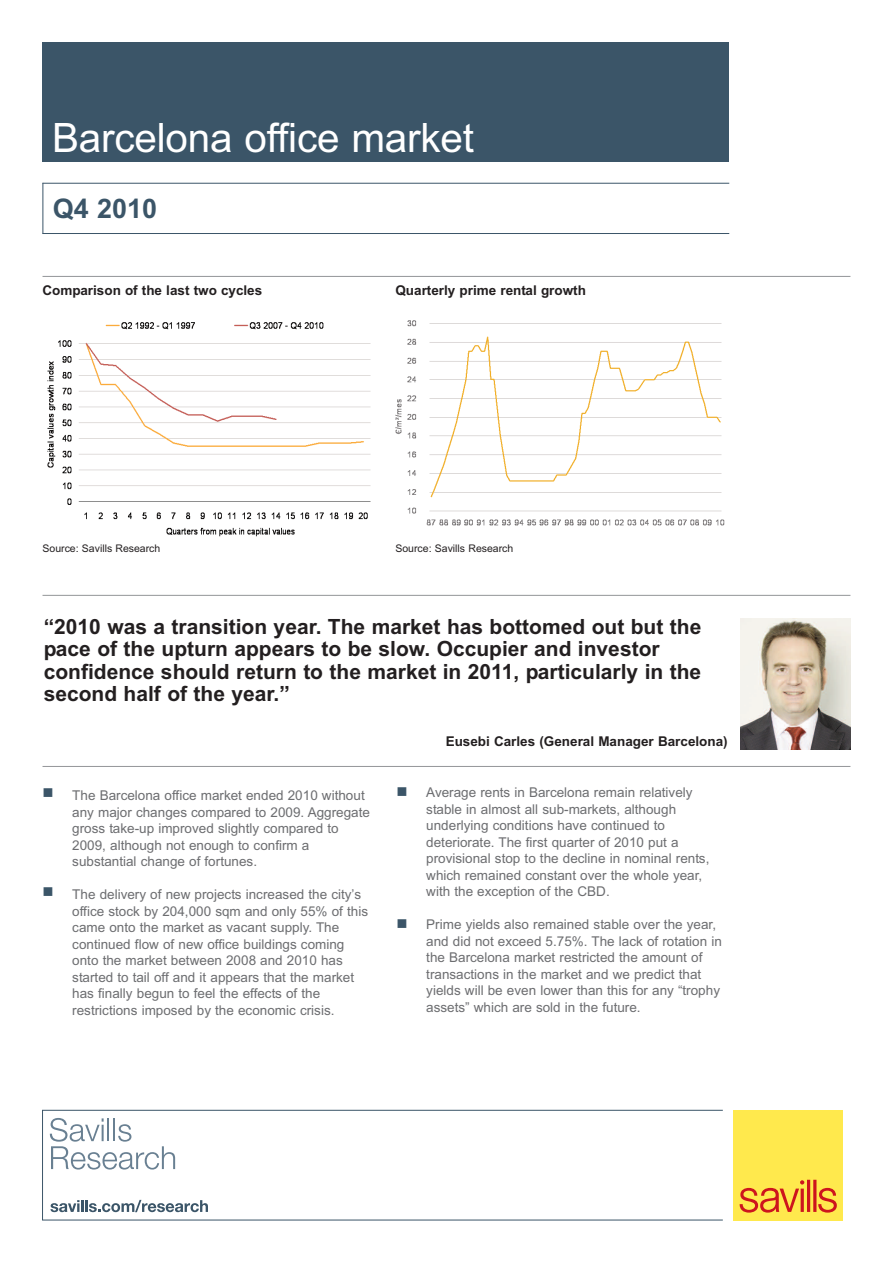
<style>
.page{position:relative;width:893px;height:1263px;background:#fff}
.page>*{position:absolute;margin:0;border:0;box-sizing:border-box;transform-origin:0 0}
.t1{font:40.5px "Arial";letter-spacing:-.005em;color:#fff}
.t2{font:700 27px "Arial";color:#3b5568}
.t3{font:700 21px/22.5px "Arial";color:#231f20}
.t4{font:13.5px/16.5px "Arial";color:#6c6d70}
.t5{font:700 13.5px "Arial";color:#231f20}
.t6{font:10.5px "Arial";color:#231f20}
</style>
<div class="page">
<div style="left:42px;top:1110px;width:681px;height:110px;border:1px solid #3b5568"></div>
<svg style="left:50px;top:1118px;width:125px;height:51px"></svg>
<div style="left:733px;top:1110px;width:110px;height:110px;background:#ffe94d"></div>
<svg style="left:740px;top:1180px;width:97px;height:32px"></svg>
<svg style="left:50px;top:1200px;width:158px;height:12px"></svg>
<hr style="left:43px;top:595px;width:807px;height:1px;background:#939598">
<hr style="left:43px;top:276px;width:807px;height:1px;background:#939598">
<hr style="left:43px;top:766px;width:807px;height:1px;background:#939598">
<div style="left:43px;top:43px;width:686px;height:119px;background:#3b5568"></div>
<hr style="left:43px;top:183px;width:1px;height:51px;background:#3b5568">
<hr style="left:43px;top:183px;width:686px;height:1px;background:#3b5568">
<hr style="left:43px;top:233px;width:686px;height:1px;background:#3b5568">
<img style="left:395px;top:320px;width:330px;height:206px">
<img style="left:47px;top:322px;width:324px;height:215px">
<img style="left:740px;top:618px;width:111px;height:132px">
<h1 class="t1" style="left:52px;top:114px;width:424px">Barcelona office market</h1>
<h2 class="t2" style="left:53px;top:193px;width:106px">Q4 2010</h2>
<p class="t5" style="left:43px;top:282px;width:221px">Comparison of the last two cycles</p>
<p class="t5" style="left:395px;top:283px;width:192px">Quarterly prime rental growth</p>
<p class="t6" style="left:43px;top:542px;width:119px">Source: Savills Research</p>
<p class="t6" style="left:395px;top:542px;width:119px">Source: Savills Research</p>
<h3 class="t3" style="left:44px;top:615px;width:659px">“2010 was a transition year. The market has bottomed out but the pace of the upturn appears to be slow. Occupier and investor confidence should return to the market in 2011, particularly in the second half of the year.”</h3>
<p class="t5" style="left:446px;top:734px;width:284px">Eusebi Carles (General Manager Barcelona)</p>
<p class="t4" style="left:72px;top:787px;width:299px">The Barcelona office market ended 2010 without any major changes compared to 2009. Aggregate gross take-up improved slightly compared to 2009, although not enough to confirm a substantial change of fortunes.</p>
<p class="t4" style="left:72px;top:886px;width:297px">The delivery of new projects increased the city’s office stock by 204,000 sqm and only 55% of this came onto the market as vacant supply. The continued flow of new office buildings coming onto the market between 2008 and 2010 has started to tail off and it appears that the market has finally begun to feel the effects of the restrictions imposed by the economic crisis.</p>
<p class="t4" style="left:426px;top:784px;width:285px">Average rents in Barcelona remain relatively stable in almost all sub-markets, although underlying conditions have continued to deteriorate. The first quarter of 2010 put a provisional stop to the decline in nominal rents, which remained constant over the whole year, with the exception of the CBD.</p>
<p class="t4" style="left:426px;top:916px;width:297px">Prime yields also remained stable over the year, and did not exceed 5.75%. The lack of rotation in the Barcelona market restricted the amount of transactions in the market and we predict that yields will be even lower than this for any “trophy assets” which are sold in the future.</p>
</div>
